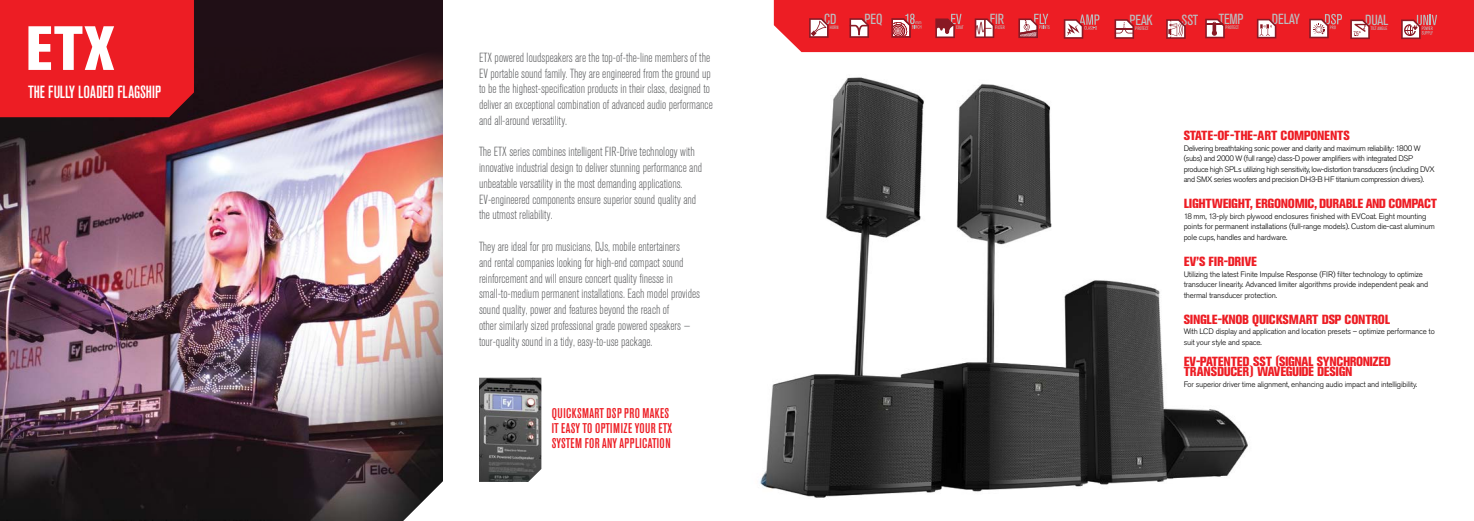
<style>
.page{position:relative;width:1474px;height:521px;background:#fff}
.page>*{position:absolute;margin:0;border:0;box-sizing:border-box;transform-origin:0 0}
.t1{font:800 condensed 61.86px "Akzidenz Grotesk Pro";color:#fff}
.t2{font:500 condensed 17.5px "Akzidenz Grotesk Pro";color:#fff}
.t3{font:condensed 14.53px "Akzidenz Grotesk Pro";letter-spacing:-.015em;color:#bcbec0}
.t4{font:500 condensed 14px/15px "Akzidenz Grotesk Pro";letter-spacing:.02em;color:#ed1d24}
.t5{font:300 condensed 13.12px/15.8px "Akzidenz Grotesk Pro";color:#58595b}
.t6{font:800 condensed 13.12px/10.5px "Akzidenz Grotesk Pro";letter-spacing:-.03em;color:#ed1d24}
.t7{font:800 condensed 13.12px "Akzidenz Grotesk Pro";letter-spacing:-.01em;color:#ed1d24}
.t8{font:300 7.88px/10.5px "Akzidenz Grotesk Pro";letter-spacing:-.02em;color:#000}
.t9{font:300 7.88px/10.5px "Akzidenz Grotesk Pro";letter-spacing:-.04em;color:#000}
.t10{font:condensed 4.81px "Akzidenz Grotesk Pro";color:#bcbec0}
</style>
<div class="page">
<img style="left:760px;top:77px;width:488px;height:421px">
<div style="left:0;top:0;width:442px;height:521px;background:#200f16"></div>
<img style="left:0;top:55px;width:442px;height:466px">
<svg style="left:403px;top:456px;width:40px;height:65px"></svg>
<div style="left:0;top:0;width:194px;height:117px;background:#ed1d24"></div>
<img style="left:479px;top:378px;width:62px;height:104px">
<div style="left:773px;top:0;width:700px;height:52px;background:#ed1d24"></div>
<svg style="left:809px;top:18px;width:19px;height:20px"></svg>
<svg style="left:849px;top:18px;width:20px;height:20px"></svg>
<svg style="left:891px;top:14px;width:30px;height:25px"></svg>
<svg style="left:1063px;top:14px;width:36px;height:25px"></svg>
<svg style="left:1256px;top:19px;width:20px;height:19px"></svg>
<svg style="left:1309px;top:14px;width:32px;height:24px"></svg>
<svg style="left:1350px;top:20px;width:19px;height:19px"></svg>
<svg style="left:935px;top:14px;width:28px;height:24px"></svg>
<svg style="left:974px;top:18px;width:20px;height:20px"></svg>
<svg style="left:1018px;top:14px;width:31px;height:24px"></svg>
<svg style="left:1114px;top:19px;width:20px;height:20px"></svg>
<svg style="left:1166px;top:19px;width:19px;height:20px"></svg>
<svg style="left:1205px;top:19px;width:19px;height:19px"></svg>
<svg style="left:1400px;top:15px;width:36px;height:24px"></svg>
<h1 class="t1" style="left:25px;top:8px;width:90px">ETX</h1>
<h2 class="t2" style="left:28px;top:80px;width:134px">THE FULLY LOADED FLAGSHIP</h2>
<p class="t5" style="left:479px;top:49px;width:235px">ETX powered loudspeakers are the top-of-the-line members of the EV portable sound family. They are engineered from the ground up to be the highest-specification products in their class, designed to deliver an exceptional combination of advanced audio performance and all-around versatility.</p>
<p class="t5" style="left:479px;top:144px;width:224px">The ETX series combines intelligent FIR-Drive technology with innovative industrial design to deliver stunning performance and unbeatable versatility in the most demanding applications.<br>EV-engineered components ensure superior sound quality and the utmost reliability.</p>
<p class="t5" style="left:479px;top:238px;width:222px">They are ideal for pro musicians, DJs, mobile entertainers<br>and rental companies looking for high-end compact sound reinforcement and will ensure concert quality finesse in small-to-medium permanent installations. Each model provides sound quality, power and features beyond the reach of<br>other similarly sized professional grade powered speakers — tour-quality sound in a tidy, easy-to-use package.</p>
<p class="t4" style="left:552px;top:405px;width:122px">QUICKSMART DSP PRO MAKES<br>IT EASY TO OPTIMIZE YOUR ETX<br>SYSTEM FOR ANY APPLICATION</p>
<p class="t3" style="left:824px;top:9px;width:14px">CD</p>
<p class="t10" style="left:829px;top:24px;width:10px">HORN</p>
<p class="t3" style="left:864px;top:9px;width:20px">PEQ</p>
<p class="t3" style="left:1271px;top:10px;width:29px">DELAY</p>
<p class="t3" style="left:1365px;top:11px;width:25px">DUAL</p>
<p class="t10" style="left:1370px;top:25px;width:18px">TILT ANGLE</p>
<p class="t3" style="left:989px;top:10px;width:16px">FIR</p>
<p class="t10" style="left:995px;top:24px;width:11px">FILTER</p>
<p class="t3" style="left:1181px;top:10px;width:18px">SST</p>
<p class="t3" style="left:1218px;top:10px;width:26px">TEMP</p>
<p class="t10" style="left:1225px;top:24px;width:15px">PROTECT</p>
<p class="t3" style="left:1129px;top:10px;width:25px">PEAK</p>
<p class="t10" style="left:1135px;top:25px;width:15px">PROTECT</p>
<p class="t7" style="left:1183px;top:127px;width:167px">STATE-OF-THE-ART COMPONENTS</p>
<p class="t9" style="left:1183px;top:143px;width:252px">Delivering breathtaking sonic power and clarity and maximum reliability: 1800 W (subs) and 2000 W (full range) class-D power amplifiers with integrated DSP produce high SPLs utilizing high sensitivity, low-distortion transducers (including DVX and SMX series woofers and precision DH3-B HF titanium compression drivers).</p>
<p class="t6" style="left:1183px;top:198px;width:255px">LIGHTWEIGHT, ERGONOMIC, DURABLE AND COMPACT</p>
<p class="t8" style="left:1183px;top:211px;width:253px">18 mm, 13-ply birch plywood enclosures finished with EVCoat. Eight mounting points for permanent installations (full-range models). Custom die-cast aluminum pole cups, handles and hardware.</p>
<p class="t7" style="left:1183px;top:253px;width:75px">EV’S FIR-DRIVE</p>
<p class="t8" style="left:1183px;top:269px;width:246px">Utilizing the latest Finite Impulse Response (FIR) filter technology to optimize transducer linearity. Advanced limiter algorithms provide independent peak and thermal transducer protection.</p>
<p class="t6" style="left:1183px;top:314px;width:208px">SINGLE-KNOB QUICKSMART DSP CONTROL</p>
<p class="t8" style="left:1183px;top:326px;width:252px">With LCD display and application and location presets – optimize performance to suit your style and space.</p>
<p class="t6" style="left:1183px;top:356px;width:209px">EV-PATENTED SST (SIGNAL SYNCHRONIZED<br>TRANSDUCER) WAVEGUIDE DESIGN</p>
<p class="t8" style="left:1183px;top:379px;width:235px">For superior driver time alignment, enhancing audio impact and intelligibility.</p>
</div>
